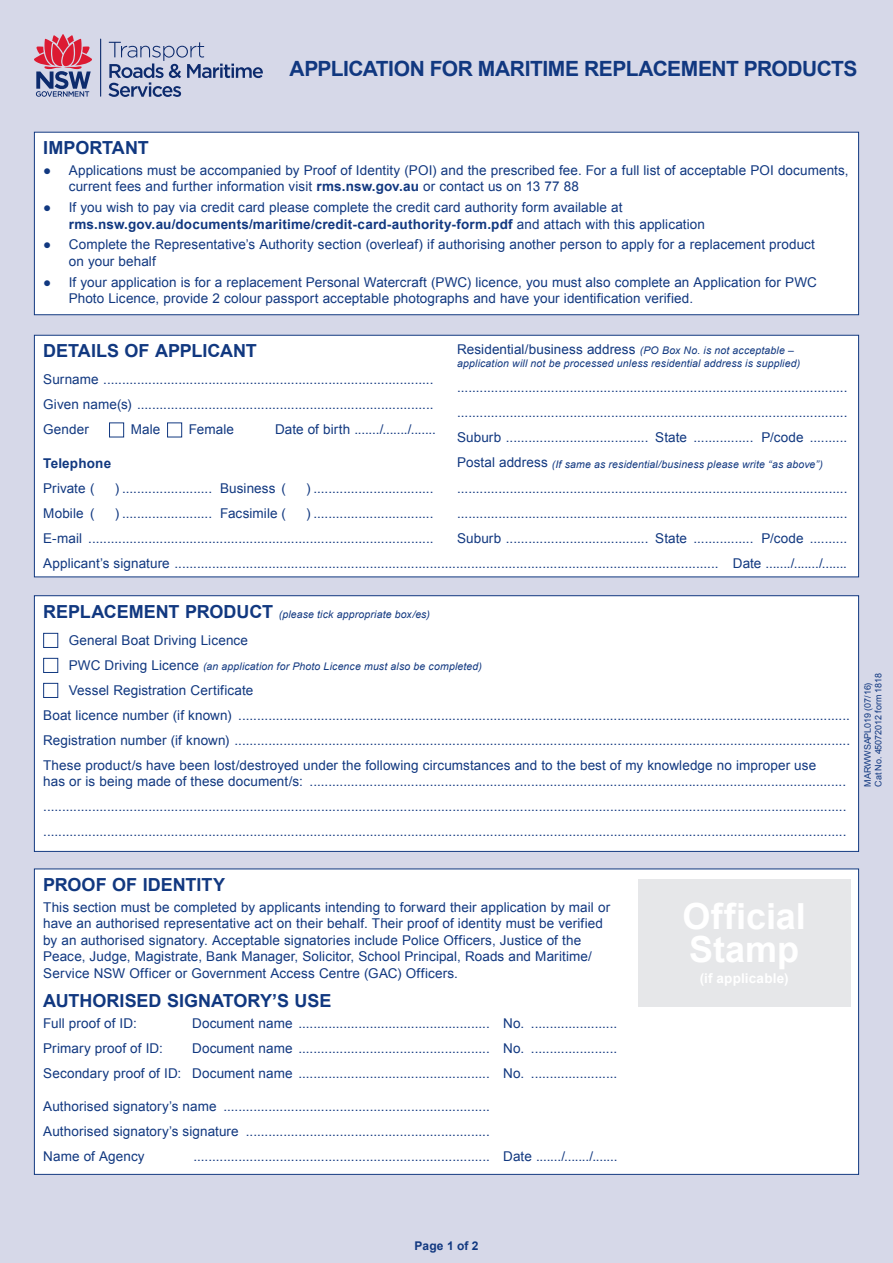
<style>
.page{position:relative;width:893px;height:1263px;background:#d6d8e8}
.page>*{position:absolute;margin:0;border:0;box-sizing:border-box;transform-origin:0 0}
.t1{font:700 36px/33px "Arial";letter-spacing:-.005em;color:#fff}
.t2{font:700 21px "Arial";letter-spacing:-.02em;color:#113880}
.t3{font:700 18px "Arial";color:#113880}
.t4{font:13.5px/25px "Arial";letter-spacing:.005em;color:#113880}
.t5{font:700 13.5px "Arial";letter-spacing:.015em;color:#fff}
.t6{font:700 13.5px "Arial";letter-spacing:.01em;color:#113880}
.t7{font:700 12px "Arial";letter-spacing:.015em;color:#113880}
.t8{font:italic 10.5px "Arial";letter-spacing:.015em;color:#113880}
.t9{font:9px/10.8px "Arial";letter-spacing:-.01em;color:#113880}
.s1{font-weight:700}
.s2{font-style:italic;font-size:10.5px}
.s3{font-style:normal;font-size:13.5px}
</style>
<div class="page">
<hr style="left:100px;top:39px;width:1px;height:58px;background:#0d2b6d">
<svg style="left:34px;top:34px;width:58px;height:63px"></svg>
<svg style="left:108px;top:42px;width:155px;height:55px"></svg>
<div style="left:34px;top:132px;width:825px;height:183px;background:#fff"></div>
<div style="left:34px;top:132px;width:825px;height:183px;border:1px solid #113880"></div>
<div style="left:34px;top:335px;width:825px;height:242px;background:#fff"></div>
<div style="left:109px;top:422px;width:15px;height:15px;background:#fff;border:1px solid #113880"></div>
<div style="left:167px;top:422px;width:15px;height:15px;background:#fff;border:1px solid #113880"></div>
<div style="left:34px;top:335px;width:825px;height:242px;border:1px solid #113880"></div>
<div style="left:34px;top:596px;width:825px;height:255px;background:#fff"></div>
<div style="left:43px;top:633px;width:15px;height:15px;background:#fff;border:1px solid #113880"></div>
<div style="left:43px;top:658px;width:15px;height:15px;background:#fff;border:1px solid #113880"></div>
<div style="left:43px;top:683px;width:15px;height:15px;background:#fff;border:1px solid #113880"></div>
<div style="left:34px;top:595px;width:825px;height:257px;border:1px solid #113880"></div>
<div style="left:34px;top:869px;width:825px;height:305px;background:#fff"></div>
<div style="left:638px;top:879px;width:212px;height:128px;background:#e6e7e9"></div>
<h2 class="t2" style="left:290px;top:54px;width:569px">APPLICATION FOR MARITIME REPLACEMENT PRODUCTS</h2>
<h3 class="t3" style="left:43px;top:136px;width:18px">Important</h3>
<p class="t4" style="left:69px;top:162px;width:781px;line-height:16.5px;text-indent:-26px">● Applications must be accompanied by Proof of Identity (POI) and the prescribed fee. For a full list of acceptable POI documents, current fees and further information visit <span class="s1">rms.nsw.gov.au</span> or contact us on 13 77 88</p>
<p class="t4" style="left:69px;top:199px;width:638px;line-height:16.5px;text-indent:-26px">● If you wish to pay via credit card please complete the credit card authority form available at <span class="s1">rms.nsw.gov.au/documents/maritime/credit-card-authority-form.pdf</span> and attach with this application</p>
<p class="t4" style="left:69px;top:237px;width:748px;line-height:16.5px;text-indent:-26px">● Complete the Representative’s Authority section (overleaf) if authorising another person to apply for a replacement product on your behalf</p>
<p class="t4" style="left:69px;top:274px;width:749px;line-height:16.5px;text-indent:-26px">● If your application is for a replacement Personal Watercraft (PWC) licence, you must also complete an Application for PWC<br>Photo Licence, provide 2 colour passport acceptable photographs and have your identification verified.</p>
<h3 class="t3" style="left:43px;top:339px;width:25px">Details</h3>
<h3 class="t3" style="left:125px;top:339px;width:56px">of Applicant</h3>
<p class="t4" style="left:43px;top:367px;width:392px;text-align:justify">Surname ........................................................................................<br>Given name(s) ...............................................................................<br>Gender</p>
<p class="t4" style="left:457px;top:337px;width:338px">Residential/business address <span class="s2">(PO Box No. is not acceptable –</span></p>
<p class="t8" style="left:457px;top:357px;width:345px">application will not be processed unless residential address is supplied)</p>
<p class="t4" style="left:457px;top:375px;width:392px;text-align:justify">........................................................................................................ ........................................................................................................<br>Suburb ...................................... State ................ P/code ..........</p>
<p class="t8" style="left:457px;top:457px;width:367px"><span class="s3">Postal address</span> (If same as residential/business please write “as above”)</p>
<p class="t4" style="left:43px;top:475px;width:806px;text-align:right">........................................................................................................<br>........................................................................................................<br>Suburb ...................................... State ................ P/code ..........<br>Applicant’s signature ................................................................................................................................................. Date ......./......./.......</p>
<h3 class="t3" style="left:43px;top:599px;width:14px">replacement</h3>
<h3 class="t3" style="left:185px;top:599px;width:14px">product</h3>
<p class="t8" style="left:279px;top:607px;width:153px">(please tick appropriate box/es)</p>
<p class="t4" style="left:69px;top:628px;width:181px">General Boat Driving Licence</p>
<p class="t8" style="left:69px;top:659px;width:415px"><span class="s3">PWC Driving Licence</span> (an application for Photo Licence must also be completed)</p>
<p class="t4" style="left:43px;top:678px;width:808px;text-indent:26px">Vessel Registration Certificate<br>Boat licence number (if known) ...................................................................................................................................................................<br>Registration number (if known) ....................................................................................................................................................................<br>These product/s have been lost/destroyed under the following circumstances and to the best of my knowledge no improper use</p>
<p class="t4" style="left:43px;top:769px;width:805px;text-align:justify">has or is being made of these document/s: ............................................................................................................................................... ...................................................................................................................................................................................................................... ......................................................................................................................................................................................................................</p>
<p class="t4" style="left:131px;top:417px;width:31px">Male</p>
<p class="t4" style="left:189px;top:417px;width:47px">Female</p>
<p class="t4" style="left:275px;top:417px;width:162px">Date of birth ......./......./.......</p>
<p class="t6" style="left:43px;top:454px;width:69px">Telephone</p>
<p class="t4" style="left:43px;top:476px;width:53px">Private (</p>
<p class="t4" style="left:115px;top:476px;width:173px">) ........................ Business (</p>
<p class="t4" style="left:306px;top:476px;width:129px">) ................................</p>
<p class="t4" style="left:43px;top:501px;width:53px">Mobile (</p>
<p class="t4" style="left:115px;top:501px;width:173px">) ........................ Facsimile (</p>
<p class="t4" style="left:43px;top:501px;width:392px;text-align:right">) ................................<br>E-mail ............................................................................................</p>
<p class="t9" style="left:862px;top:787px;width:115px;rotate:-90deg">MARWWSAPL019 (07/16)<br>Cat No. 45072012 form 1818</p>
<h3 class="t3" style="left:43px;top:873px;width:183px">PROOF OF IDENTITY</h3>
<p class="t4" style="left:43px;top:899px;width:568px;line-height:16.5px">This section must be completed by applicants intending to forward their application by mail or have an authorised representative act on their behalf. Their proof of identity must be verified by an authorised signatory. Acceptable signatories include Police Officers, Justice of the Peace, Judge, Magistrate, Bank Manager, Solicitor, School Principal, Roads and Maritime/ Service NSW Officer or Government Access Centre (GAC) Officers.</p>
<h3 class="t3" style="left:43px;top:989px;width:290px">AUTHORISED SIGNATORY’S USE</h3>
<p class="t4" style="left:43px;top:1011px;width:95px">Full proof of ID:</p>
<p class="t4" style="left:192px;top:1011px;width:427px">Document name ................................................... No. .......................</p>
<p class="t4" style="left:43px;top:1036px;width:121px">Primary proof of ID:</p>
<p class="t4" style="left:43px;top:1036px;width:575px;text-align:right">Document name ................................................... No. .......................<br>Secondary proof of ID: Document name ................................................... No. .......................</p>
<p class="t4" style="left:43px;top:1094px;width:448px;text-align:justify">Authorised signatory’s name .......................................................................<br>Authorised signatory’s signature .................................................................<br>Name of Agency</p>
<p class="t4" style="left:193px;top:1144px;width:426px">............................................................................... Date ......./......./.......</p>
<h1 class="t1" style="left:682px;top:901px;width:125px">Official<br>Stamp</h1>
<p class="t5" style="left:700px;top:969px;width:90px">(if applicable)</p>
<p class="t7" style="left:414px;top:1238px;width:66px">Page 1 of 2</p>
</div>
